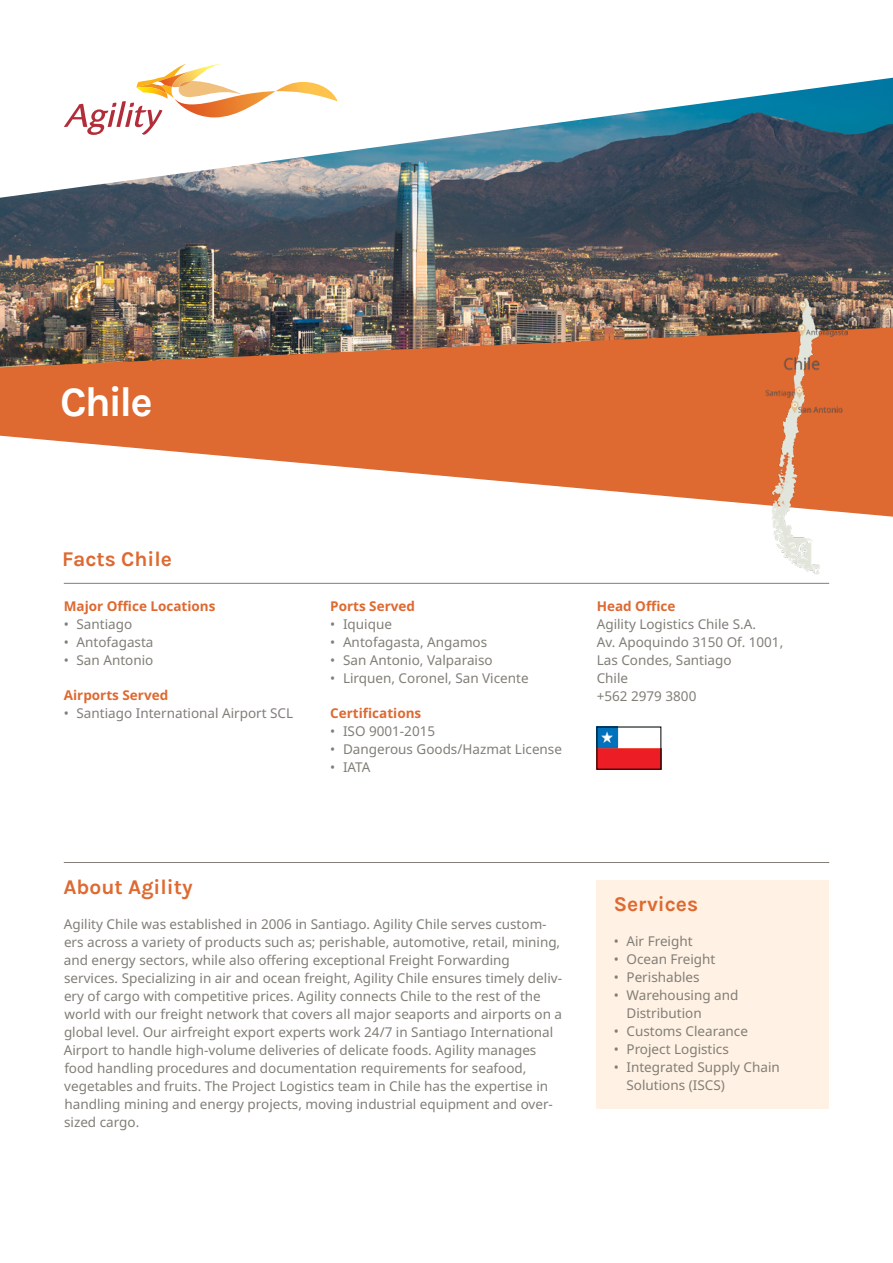
<style>
.page{position:relative;width:893px;height:1263px;background:#fff}
.page>*{position:absolute;margin:0;border:0;box-sizing:border-box;transform-origin:0 0}
.t1{font:700 42px "Karla";letter-spacing:-.055em;color:#fff}
.t2{font:700 21px "Karla";color:#de6931}
.t3{font:13.5px/18px "Noto Sans";color:#817e77}
.t4{font:700 13.5px "Noto Sans";color:#de6931}
</style>
<div class="page">
<img style="left:0;top:198px;width:893px;height:129px">
<svg style="left:0;top:327px;width:893px;height:190px;fill:#de6931"></svg>
<svg style="left:0;top:77px;width:893px;height:121px"></svg>
<img style="left:599px;top:729px;width:60px;height:38px">
<svg style="left:64px;top:64px;width:274px;height:71px"></svg>
<img style="left:765px;top:298px;width:83px;height:276px">
<hr style="left:64px;top:862px;width:765px;height:1px;background:#817e77">
<hr style="left:64px;top:583px;width:765px;height:1px;background:#817e77">
<div style="left:597px;top:880px;width:232px;height:229px;background:#fff1e3"></div>
<h1 class="t1" style="left:60px;top:378px;width:94px">Chile</h1>
<h2 class="t2" style="left:62px;top:546px;width:111px">Facts Chile</h2>
<p class="t4" style="left:64px;top:596px;width:153px">Major Office Locations</p>
<p class="t3" style="left:64px;top:615px;width:70px">• Santiago</p>
<p class="t3" style="left:64px;top:633px;width:91px">• Antofagasta</p>
<p class="t3" style="left:64px;top:651px;width:91px">• San Antonio</p>
<p class="t4" style="left:64px;top:685px;width:106px">Airports Served</p>
<p class="t3" style="left:64px;top:704px;width:231px">• Santiago International Airport SCL</p>
<p class="t4" style="left:330px;top:596px;width:86px">Ports Served</p>
<p class="t3" style="left:330px;top:615px;width:63px">• Iquique</p>
<p class="t3" style="left:330px;top:633px;width:159px">• Antofagasta, Angamos</p>
<p class="t3" style="left:330px;top:651px;width:164px">• San Antonio, Valparaiso</p>
<p class="t3" style="left:330px;top:669px;width:200px">• Lirquen, Coronel, San Vicente</p>
<p class="t4" style="left:330px;top:703px;width:93px">Certifications</p>
<p class="t3" style="left:330px;top:722px;width:106px">• ISO 9001-2015</p>
<p class="t3" style="left:330px;top:740px;width:233px">• Dangerous Goods/Hazmat License</p>
<p class="t3" style="left:330px;top:758px;width:42px">• IATA</p>
<p class="t4" style="left:597px;top:596px;width:80px">Head Office</p>
<p class="t3" style="left:597px;top:615px;width:188px">Agility Logistics Chile S.A.<br>Av. Apoquindo 3150 Of. 1001,<br>Las Condes, Santiago<br>Chile<br>+562 2979 3800</p>
<h2 class="t2" style="left:63px;top:875px;width:131px">About Agility</h2>
<p class="t3" style="left:64px;top:915px;width:500px">Agility Chile was established in 2006 in Santiago. Agility Chile serves custom&shy;ers across a variety of products such as; perishable, automotive, retail, mining, and energy sectors, while also offering exceptional Freight Forwarding services. Specializing in air and ocean freight, Agility Chile ensures timely deliv&shy;ery of cargo with competitive prices. Agility connects Chile to the rest of the world with our freight network that covers all major seaports and airports on a global level. Our airfreight export experts work 24/7 in Santiago International Airport to handle high-volume deliveries of delicate foods. Agility manages food handling procedures and documentation requirements for seafood, vegetables and fruits. The Project Logistics team in Chile has the expertise in handling mining and energy projects, moving industrial equipment and over&shy;sized cargo.</p>
<h2 class="t2" style="left:614px;top:892px;width:86px">Services</h2>
<p class="t3" style="left:614px;top:932px;width:80px">• Air Freight</p>
<p class="t3" style="left:614px;top:950px;width:103px">• Ocean Freight</p>
<p class="t3" style="left:614px;top:968px;width:87px">• Perishables</p>
<p class="t3" style="left:626px;top:986px;width:113px;text-indent:-13px">• Warehousing and<br>Distribution</p>
<p class="t3" style="left:614px;top:1022px;width:136px">• Customs Clearance</p>
<p class="t3" style="left:614px;top:1040px;width:117px">• Project Logistics</p>
<p class="t3" style="left:626px;top:1058px;width:155px;text-indent:-13px">• Integrated Supply Chain<br>Solutions (ISCS)</p>
</div>
